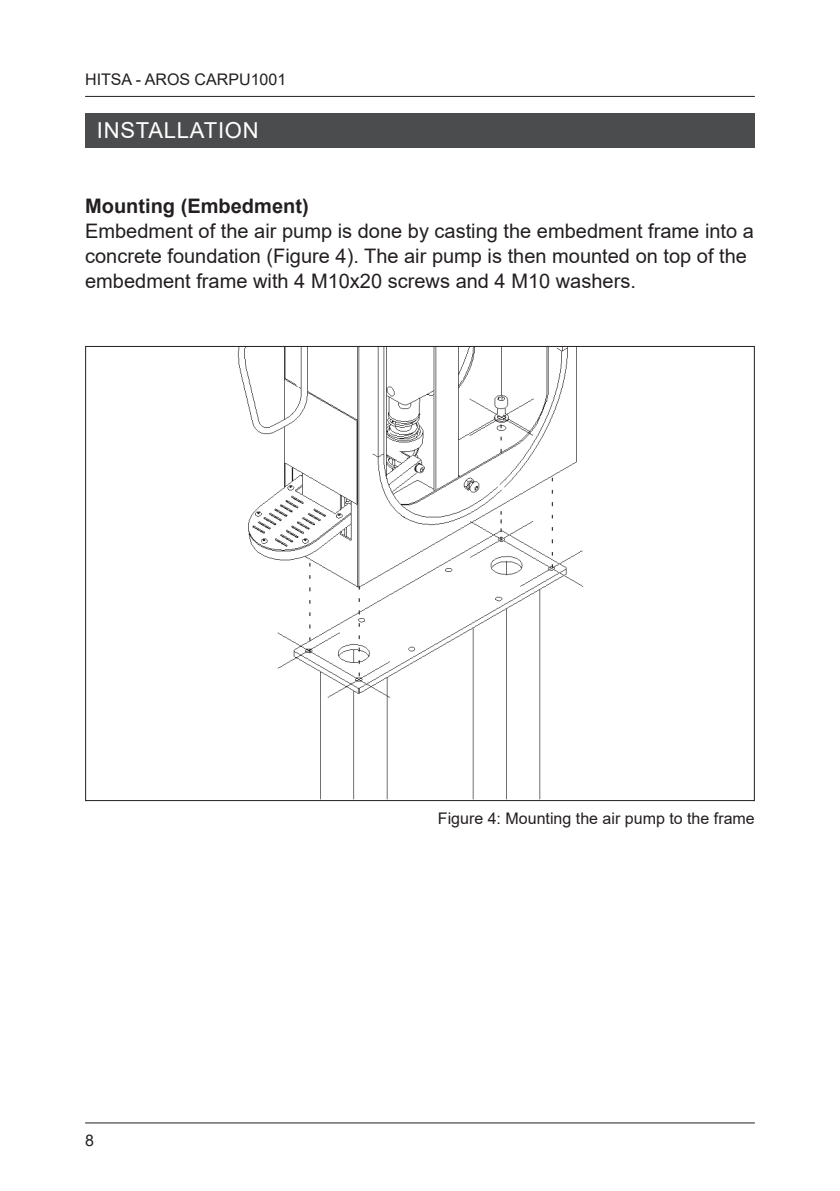
<style>
.page{position:relative;width:840px;height:1191px;background:#fff}
.page>*{position:absolute;margin:0;border:0;box-sizing:border-box;transform-origin:0 0}
.t1{font:22px "Arial";letter-spacing:.035em;color:#fff}
.t2{font:20px/25px "Arial";color:#231f20}
.t3{font:700 20px "Arial";color:#231f20}
.t4{font:16px "Arial";color:#231f20}
</style>
<div class="page">
<hr style="left:85px;top:96px;width:669px;height:1px;background:#231f20">
<hr style="left:85px;top:1122px;width:669px;height:1px;background:#231f20">
<div style="left:85px;top:113px;width:669px;height:34px;background:#4b4c4d"></div>
<img style="left:237px;top:348px;width:347px;height:451px">
<p class="t4" style="left:85px;top:68px;width:202px">HITSA - AROS CARPU1001</p>
<p class="t1" style="left:97px;top:116px;width:163px">INSTALLATION</p>
<p class="t3" style="left:85px;top:192px;width:225px">Mounting (Embedment)</p>
<p class="t2" style="left:85px;top:218px;width:670px">Embedment of the air pump is done by casting the embedment frame into a concrete foundation (Figure 4). The air pump is then mounted on top of the embedment frame with 4 M10x20 screws and 4 M10 washers.</p>
<p class="t4" style="left:85px;top:1129px;width:10px">8</p>
<p class="t4" style="left:437px;top:807px;width:318px">Figure 4: Mounting the air pump to the frame</p>
</div>
